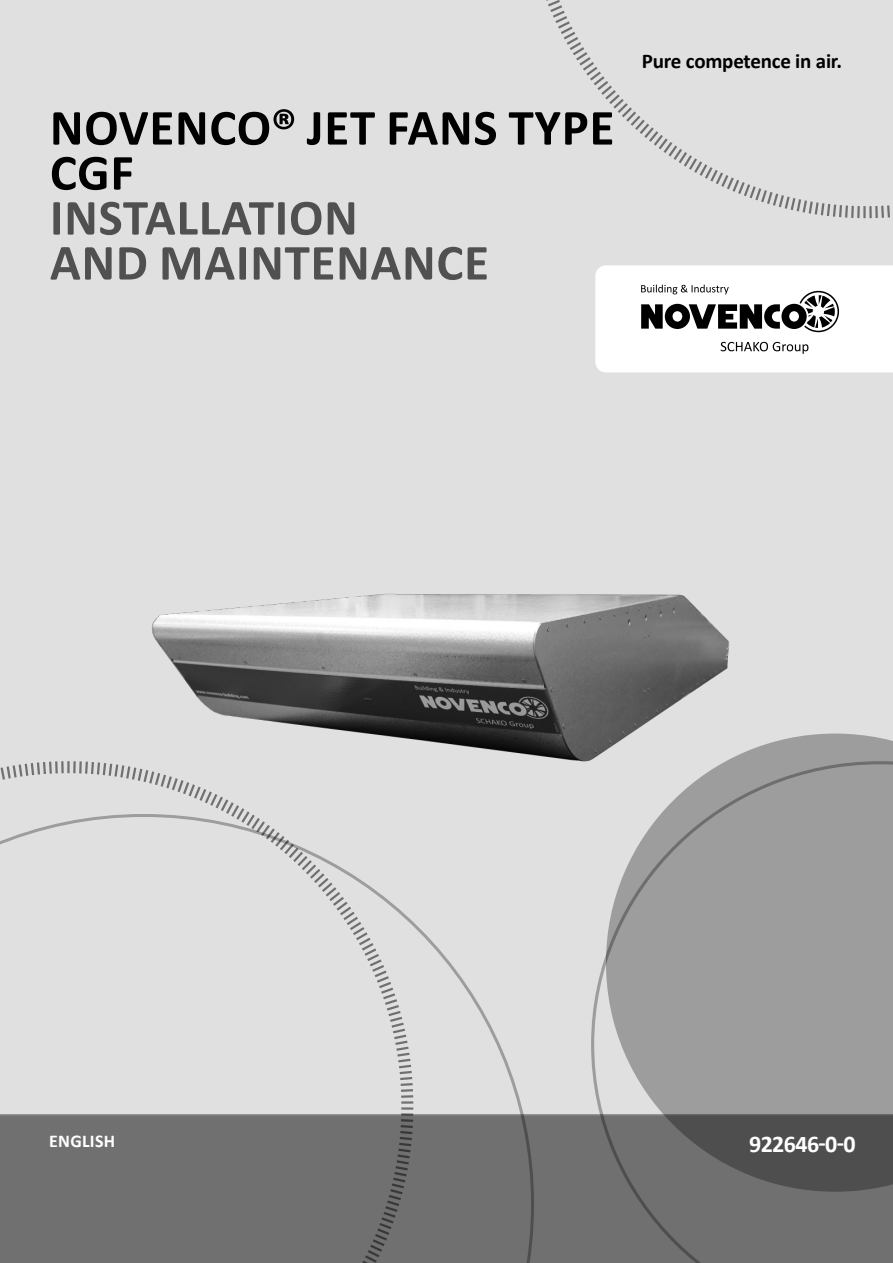
<style>
.page{position:relative;width:893px;height:1263px;background:#e0e0e0}
.page>*{position:absolute;margin:0;border:0;box-sizing:border-box;transform-origin:0 0}
.t1{font:700 51px/45px "Calibri";letter-spacing:.015em;color:#505050}
.t2{font:700 51px/45px "Calibri";letter-spacing:.015em;color:#000}
.t3{font:700 24px "Calibri";letter-spacing:-.025em;color:#fff}
.t4{font:700 21px "Calibri";letter-spacing:-.01em;color:#000}
.t5{font:700 18px "Calibri";letter-spacing:.015em;color:#fff}
</style>
<div class="page">
<img style="left:152px;top:593px;width:577px;height:169px">
<svg style="left:546px;top:0;width:344px;height:219px"></svg>
<svg style="left:595px;top:265px;width:298px;height:107px"></svg>
<div style="left:534px;top:1114px;width:57px;height:149px;background:#707070"></div>
<svg style="left:415px;top:924px;width:119px;height:339px"></svg>
<svg style="left:0;top:760px;width:415px;height:503px"></svg>
<svg style="left:606px;top:733px;width:287px;height:28px"></svg>
<svg style="left:591px;top:761px;width:302px;height:502px"></svg>
<p class="t2" style="left:50px;top:104px;width:566px">NOVENCO® JET FANS TYPE<br>CGF</p>
<p class="t1" style="left:50px;top:194px;width:441px">INSTALLATION<br>AND MAINTENANCE</p>
<p class="t4" style="left:642px;top:46px;width:202px">Pure competence in air.</p>
<p class="t5" style="left:49px;top:1128px;width:67px">ENGLISH</p>
<p class="t3" style="left:749px;top:1127px;width:108px">922646-0-0</p>
</div>
